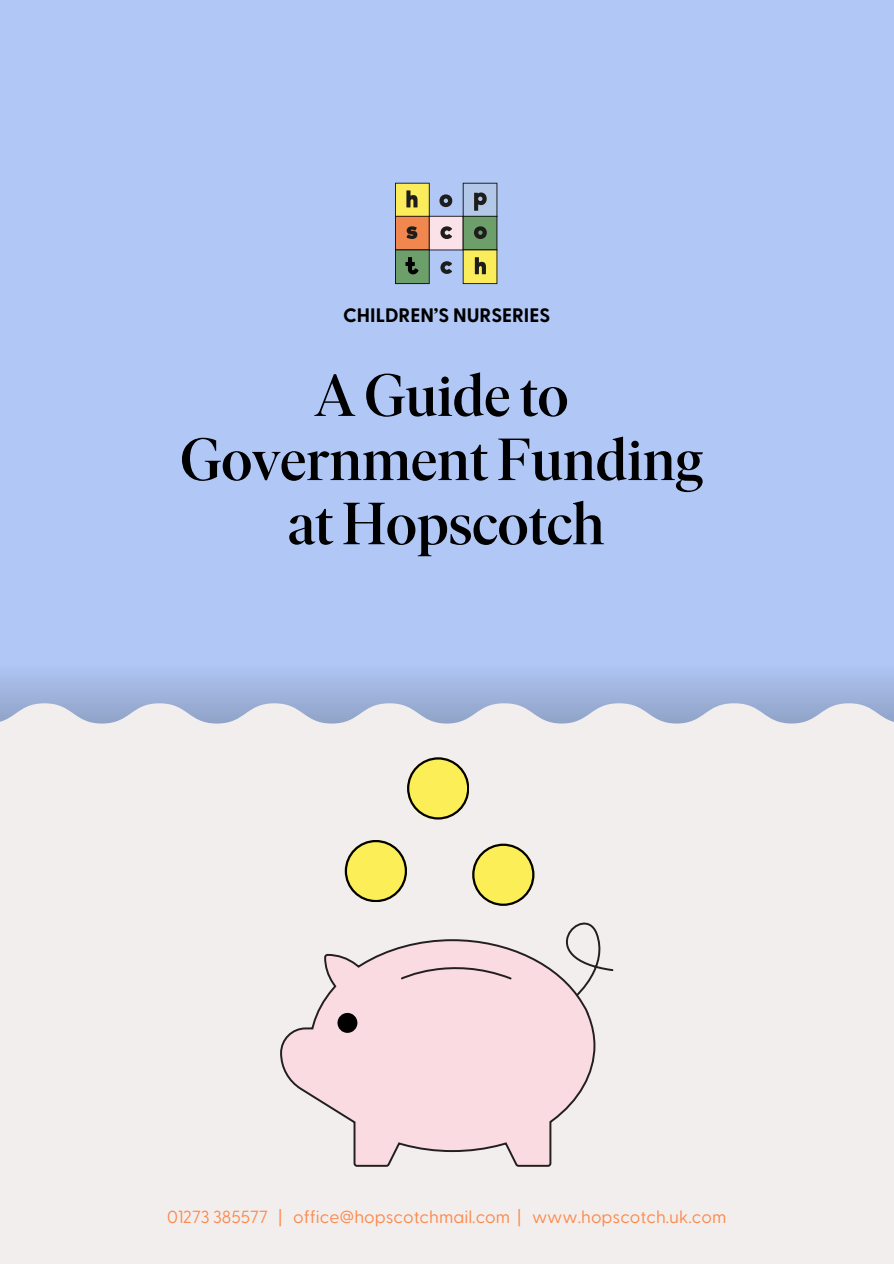
<style>
.page{position:relative;width:894px;height:1264px;background:#fff}
.page>*{position:absolute;margin:0;border:0;box-sizing:border-box;transform-origin:0 0}
.t1{font:500 59.25px/64.2px "Ivar Display";color:#000;text-align:center}
.t2{font:700 19.5px "Greycliff CF";color:#000}
.t3{font:17.55px "Greycliff CF";color:#fd884a}
</style>
<div class="page">
<div style="left:0;top:0;width:893px;height:1263px;background:#b1c8f6"></div>
<svg style="left:0;top:676px;width:893px;height:27px;fill:#a2b7e1"></svg>
<div style="left:0;top:889px;width:893px;height:374px;background:#f2eeed"></div>
<div style="left:0;top:703px;width:893px;height:203px;background:#f2eeed"></div>
<svg style="left:280px;top:939px;width:316px;height:227px"></svg>
<div style="left:337px;top:1012px;width:20px;height:20px;background:#000;border-radius:50%"></div>
<svg style="left:528px;top:922px;width:85px;height:75px"></svg>
<svg style="left:400px;top:955px;width:113px;height:26px"></svg>
<svg style="left:344px;top:840px;width:62px;height:61px"></svg>
<svg style="left:472px;top:843px;width:62px;height:62px"></svg>
<svg style="left:407px;top:757px;width:62px;height:62px"></svg>
<svg style="left:395px;top:183px;width:102px;height:101px"></svg>
<p class="t2" style="left:343px;top:303px;width:208px">CHILDREN’S NURSERIES</p>
<h2 class="t1" style="left:180px;top:369px;width:524px">A Guide to<br>Government Funding at Hopscotch</h2>
<h1 class="t3" style="left:167px;top:1205px;width:560px">01273 385577 | office@hopscotchmail.com | www.hopscotch.uk.com</h1>
</div>
